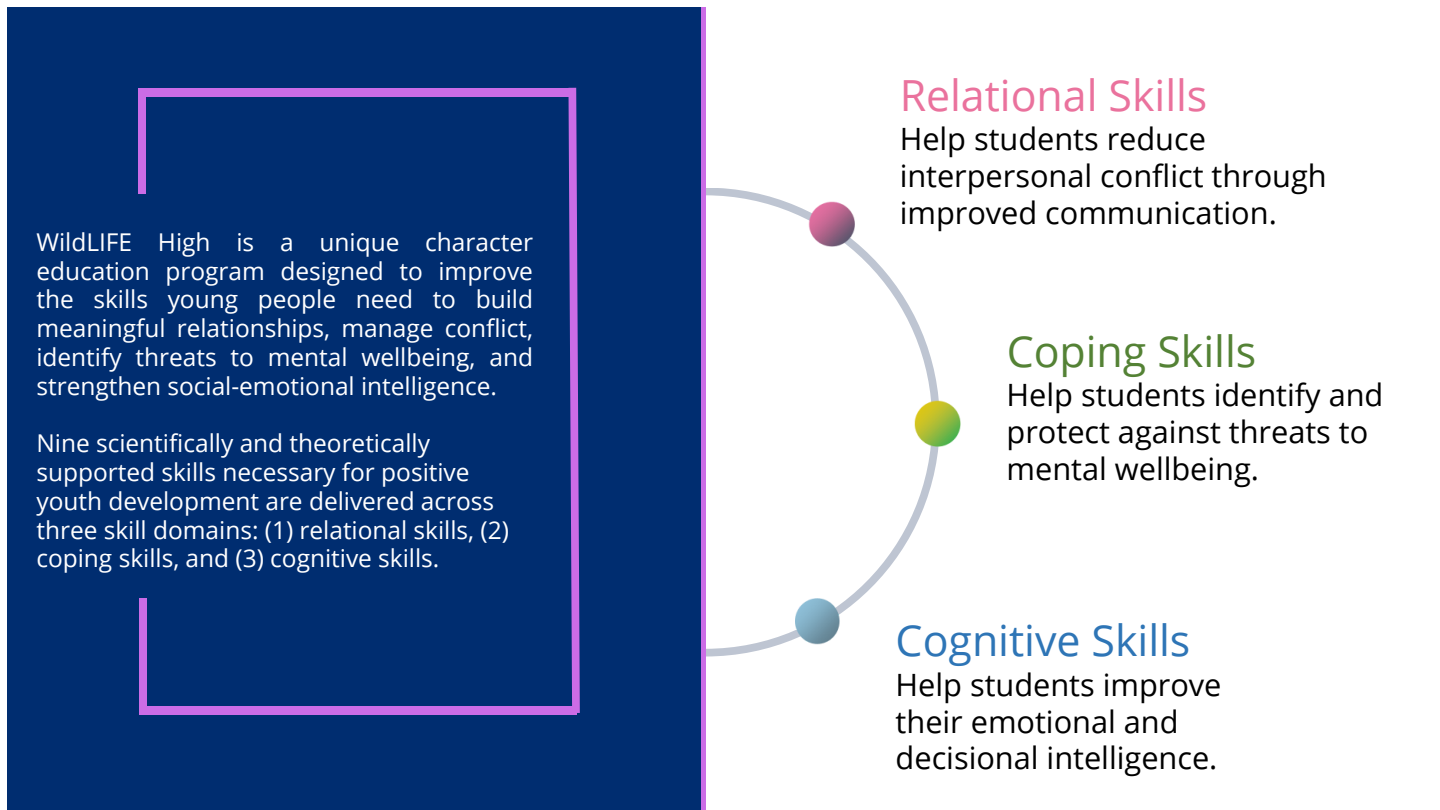
<style>
.page{position:relative;width:1440px;height:810px;background:#fff}
.page>*{position:absolute;margin:0;border:0;box-sizing:border-box;transform-origin:0 0}
.t1{font:42.9px "Open Sans";color:#ea729d}
.t2{font:42.9px "Open Sans";color:#2e75b6}
.t3{font:42.9px "Open Sans";color:#548235}
.t4{font:30.8px/36.8px "Open Sans";color:#000}
.t5{font:24.5px/28.8px "Open Sans";color:#fff;text-align:justify}
</style>
<div class="page">
<div style="left:8px;top:8px;width:695px;height:802px;background:#002d70"></div>
<hr style="left:702px;top:8px;width:3px;height:802px;background:#cb6ce6">
<div style="left:138px;top:89px;width:8px;height:104px;background:#cb6ce6"></div>
<div style="left:139px;top:599px;width:8px;height:114px;background:#cb6ce6"></div>
<div style="left:140px;top:707px;width:436px;height:8px;background:#cb6ce6"></div>
<svg style="left:568px;top:88px;width:12px;height:625px"></svg>
<div style="left:138px;top:88px;width:437px;height:8px;background:#cb6ce6"></div>
<img style="left:795px;top:599px;width:46px;height:45px">
<img style="left:809px;top:201px;width:46px;height:46px">
<img style="left:915px;top:401px;width:45px;height:45px">
<p class="t5" style="left:36px;top:227px;width:498px">WildLIFE High is a unique character education program designed to improve the skills young people need to build meaningful relationships, manage conflict, identify threats to mental wellbeing, and strengthen social-emotional intelligence.</p>
<p class="t5" style="left:36px;top:428px;width:474px;text-align:left">Nine scientifically and theoretically supported skills necessary for positive youth development are delivered across three skill domains: (1) relational skills, (2) coping skills, and (3) cognitive skills.</p>
<p class="t1" style="left:900px;top:65px;width:309px">Relational Skills</p>
<p class="t4" style="left:900px;top:120px;width:429px">Help students reduce interpersonal conflict through improved communication.</p>
<p class="t3" style="left:1007px;top:321px;width:251px">Coping Skills</p>
<p class="t4" style="left:1007px;top:376px;width:378px">Help students identify and protect against threats to mental wellbeing.</p>
<p class="t2" style="left:896px;top:610px;width:296px">Cognitive Skills</p>
<p class="t4" style="left:896px;top:665px;width:327px">Help students improve their emotional and decisional intelligence.</p>
</div>
